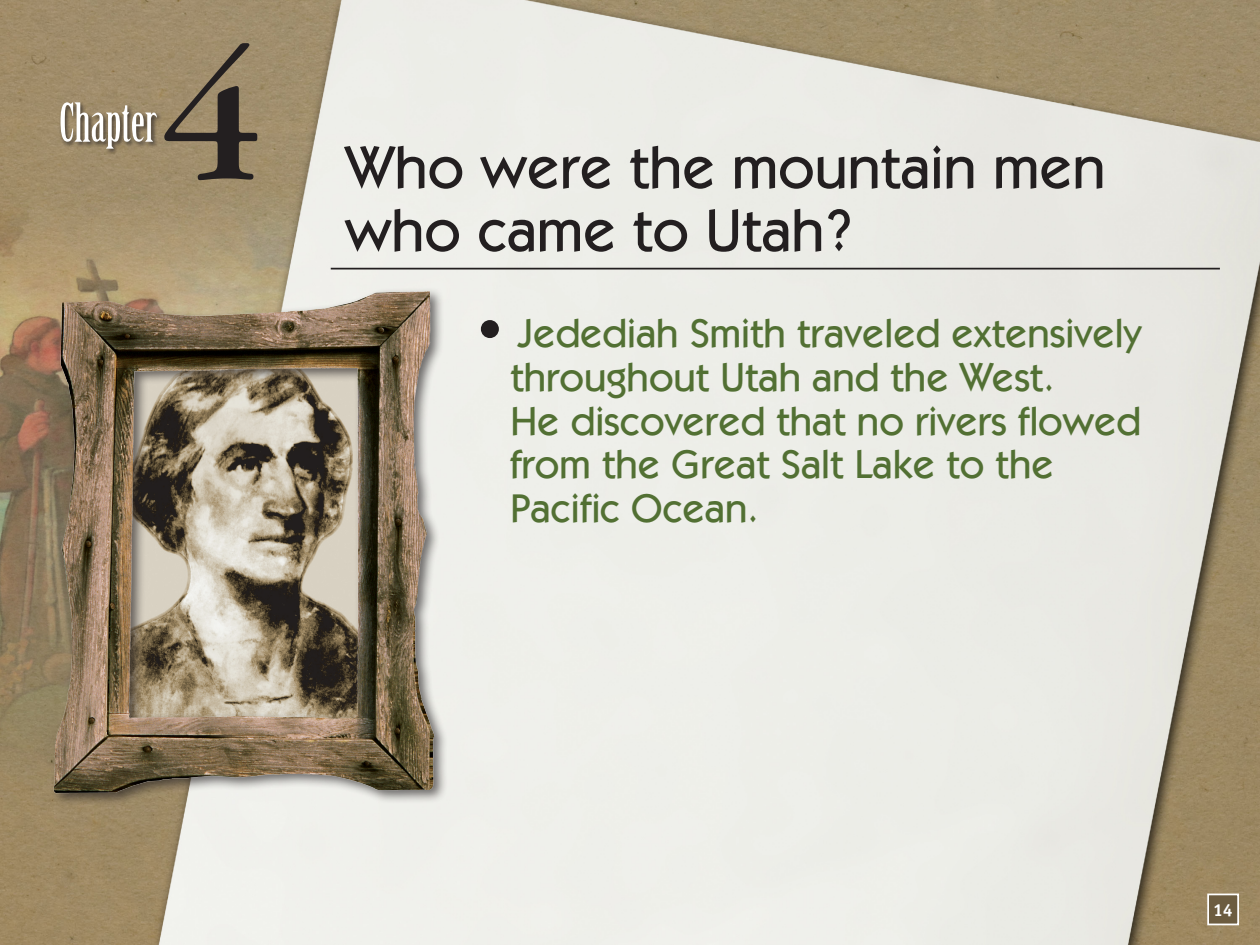
<style>
.page{position:relative;width:1260px;height:945px;background:#fff}
.page>*{position:absolute;margin:0;border:0;box-sizing:border-box;transform-origin:0 0}
.t1{font:192.5px "Garamond IT Cby BT";color:#231f20}
.t2{font:500 59.5px/63px "Itc Kabel";color:#231f20}
.t3{font:52.5px "Birch";color:#fff}
.t4{font:500 40.25px/43.8px "Itc Kabel";color:#527033}
.t5{font:700 17.5px "Officina Sans";color:#fff}
.s1{font-size:52.5px;color:#231f20}
</style>
<div class="page">
<img style="left:0;top:0;width:1260px;height:945px">
<div style="left:59px;top:101px;width:166px;height:88px;background:#231f20;opacity:.75"></div>
<div style="left:1207px;top:894px;width:32px;height:31px;background:#6c5c40;border:2px solid #fff"></div>
<div style="left:50px;top:286px;width:435px;height:557px;background:#231f20;opacity:.65"></div>
<img style="left:42px;top:286px;width:401px;height:513px">
<hr style="left:331px;top:268px;width:889px;height:2px;background:#231f20">
<h1 class="t1" style="left:159px;top:4px;width:107px">4</h1>
<h3 class="t3" style="left:59px;top:95px;width:99px">Chapter</h3>
<p class="t2" style="left:345px;top:135px;width:762px">Who were the mountain men who came to Utah?</p>
<p class="t4" style="left:510px;top:311px;width:633px;text-indent:-34px"><span class="s1">•</span> Jedediah Smith traveled extensively throughout Utah and the West.<br>He discovered that no rivers flowed from the Great Salt Lake to the<br>Pacific Ocean.</p>
<p class="t5" style="left:1213px;top:899px;width:21px">14</p>
</div>
